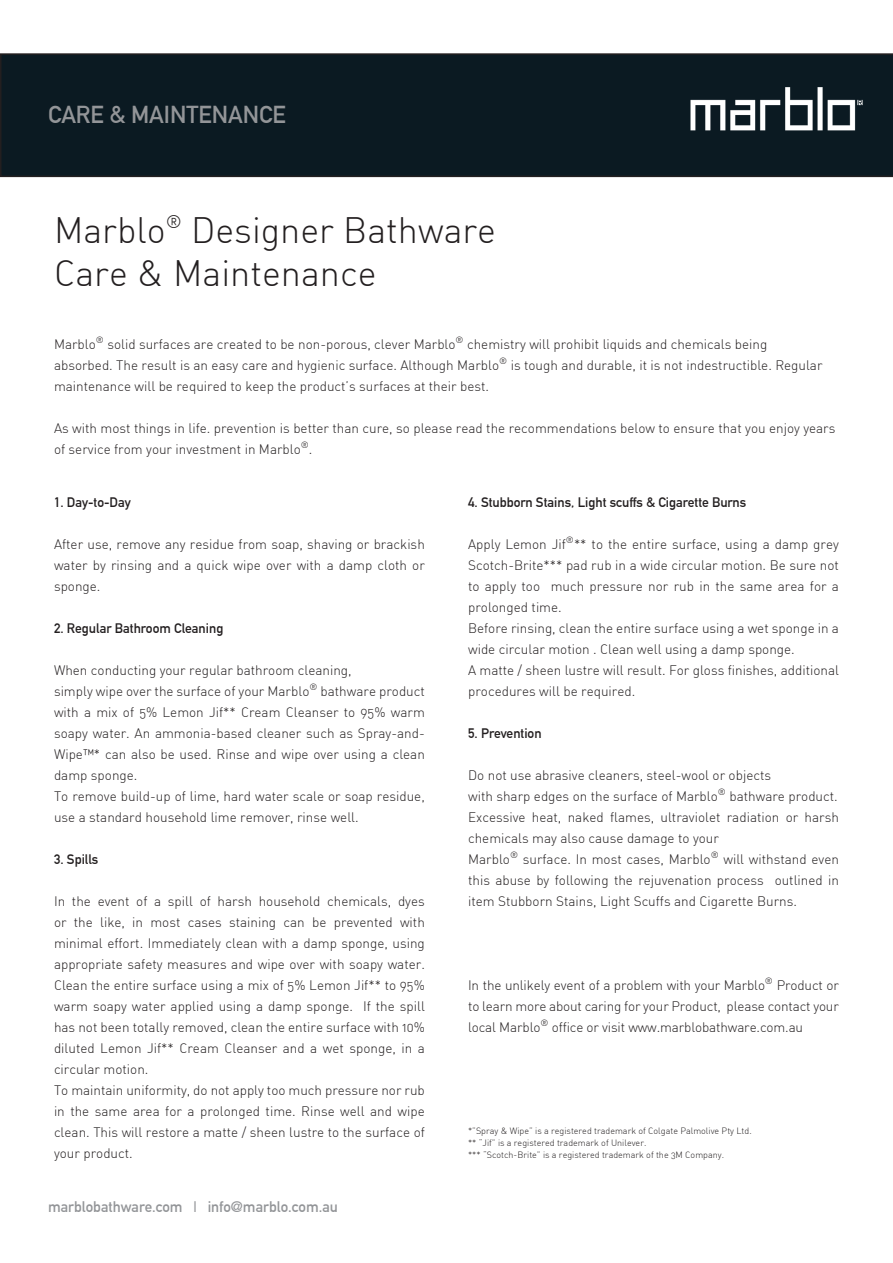
<style>
.page{position:relative;width:893px;height:1263px;background:#fff}
.page>*{position:absolute;margin:0;border:0;box-sizing:border-box;transform-origin:0 0}
.t1{font:300 36px "DIN Alternate";color:#231f20}
.t2{font:700 24px "DIN Alternate";color:#939598}
.t3{font:700 15px "DIN Alternate";color:#939598}
.t4{font:300 13.5px/21px "DIN Alternate";color:#231f20;text-align:justify}
.t5{font:700 13.5px "DIN Alternate";color:#231f20}
.t6{font:300 9px "DIN Alternate";color:#231f20}
</style>
<div class="page">
<div style="left:0;top:53px;width:893px;height:124px;background:#0b1a22"></div>
<img style="left:683px;top:79px;width:187px;height:57px">
<p class="t2" style="left:48px;top:97px;width:239px">CARE &amp; MAINTENANCE</p>
<p class="t1" style="left:54px;top:208px;width:444px">Marblo<sup>®</sup> Designer Bathware</p>
<p class="t1" style="left:54px;top:251px;width:324px">Care &amp; Maintenance</p>
<p class="t4" style="left:54px;top:334px;width:770px;text-align:left">Marblo<sup>®</sup> solid surfaces are created to be non-porous, clever Marblo<sup>®</sup> chemistry will prohibit liquids and chemicals being absorbed. The result is an easy care and hygienic surface. Although Marblo<sup>®</sup> is tough and durable, it is not indestructible. Regular maintenance will be required to keep the product’s surfaces at their best.</p>
<p class="t4" style="left:54px;top:418px;width:783px">As with most things in life. prevention is better than cure, so please read the recommendations below to ensure that you enjoy years of service from your investment in Marblo<sup>®</sup>.</p>
<p class="t5" style="left:54px;top:492px;width:78px">1. Day-to-Day</p>
<p class="t4" style="left:54px;top:533px;width:372px">After use, remove any residue from soap, shaving or brackish water by rinsing and a quick wipe over with a damp cloth or sponge.</p>
<p class="t5" style="left:54px;top:618px;width:171px">2. Regular Bathroom Cleaning</p>
<p class="t4" style="left:54px;top:659px;width:299px">When conducting your regular bathroom cleaning,</p>
<p class="t4" style="left:54px;top:680px;width:372px">simply wipe over the surface of your Marblo<sup>®</sup> bathware product with a mix of 5% Lemon Jif** Cream Cleanser to 95% warm soapy water. An ammonia-based cleaner such as Spray-and-Wipe™* can also be used. Rinse and wipe over using a clean damp sponge.</p>
<p class="t4" style="left:54px;top:785px;width:372px">To remove build-up of lime, hard water scale or soap residue, use a standard household lime remover, rinse well.</p>
<p class="t5" style="left:54px;top:849px;width:46px">3. Spills</p>
<p class="t4" style="left:54px;top:890px;width:372px">In the event of a spill of harsh household chemicals, dyes or the like, in most cases staining can be prevented with minimal effort. Immediately clean with a damp sponge, using appropriate safety measures and wipe over with soapy water.<br>Clean the entire surface using a mix of 5% Lemon Jif** to 95% warm soapy water applied using a damp sponge. If the spill has not been totally removed, clean the entire surface with 10% diluted Lemon Jif** Cream Cleanser and a wet sponge, in a circular motion.</p>
<p class="t4" style="left:54px;top:1079px;width:372px">To maintain uniformity, do not apply too much pressure nor rub in the same area for a prolonged time. Rinse well and wipe clean. This will restore a matte / sheen lustre to the surface of your product.</p>
<p class="t5" style="left:468px;top:492px;width:280px">4. Stubborn Stains, Light scuffs &amp; Cigarette Burns</p>
<p class="t4" style="left:468px;top:533px;width:372px">Apply Lemon Jif<sup>®</sup>** to the entire surface, using a damp grey Scotch-Brite*** pad rub in a wide circular motion. Be sure not to apply too much pressure nor rub in the same area for a prolonged time.</p>
<p class="t4" style="left:468px;top:617px;width:372px">Before rinsing, clean the entire surface using a wet sponge in a wide circular motion . Clean well using a damp sponge.</p>
<p class="t4" style="left:468px;top:659px;width:372px">A matte / sheen lustre will result. For gloss finishes, additional procedures will be required.</p>
<p class="t5" style="left:468px;top:723px;width:75px">5. Prevention</p>
<p class="t4" style="left:468px;top:764px;width:304px">Do not use abrasive cleaners, steel-wool or objects</p>
<p class="t4" style="left:468px;top:785px;width:371px">with sharp edges on the surface of Marblo<sup>®</sup> bathware product.</p>
<p class="t4" style="left:468px;top:806px;width:372px">Excessive heat, naked flames, ultraviolet radiation or harsh chemicals may also cause damage to your</p>
<p class="t4" style="left:468px;top:848px;width:372px">Marblo<sup>®</sup> surface. In most cases, Marblo<sup>®</sup> will withstand even this abuse by following the rejuvenation process outlined in item Stubborn Stains, Light Scuffs and Cigarette Burns.</p>
<p class="t4" style="left:468px;top:974px;width:372px">In the unlikely event of a problem with your Marblo<sup>®</sup> Product or to learn more about caring for your Product, please contact your local Marblo<sup>®</sup> office or visit www.marblobathware.com.au</p>
<p class="t6" style="left:468px;top:1125px;width:285px">*”Spray &amp; Wipe” is a registered trademark of Colgate Palmolive Pty Ltd.</p>
<p class="t6" style="left:468px;top:1137px;width:180px">** “Jif” is a registered trademark of Unilever.</p>
<p class="t6" style="left:468px;top:1149px;width:257px">*** “Scotch-Brite” is a registered trademark of the 3M Company.</p>
<p class="t3" style="left:48px;top:1195px;width:291px">marblobathware.com | info@marblo.com.au</p>
</div>
